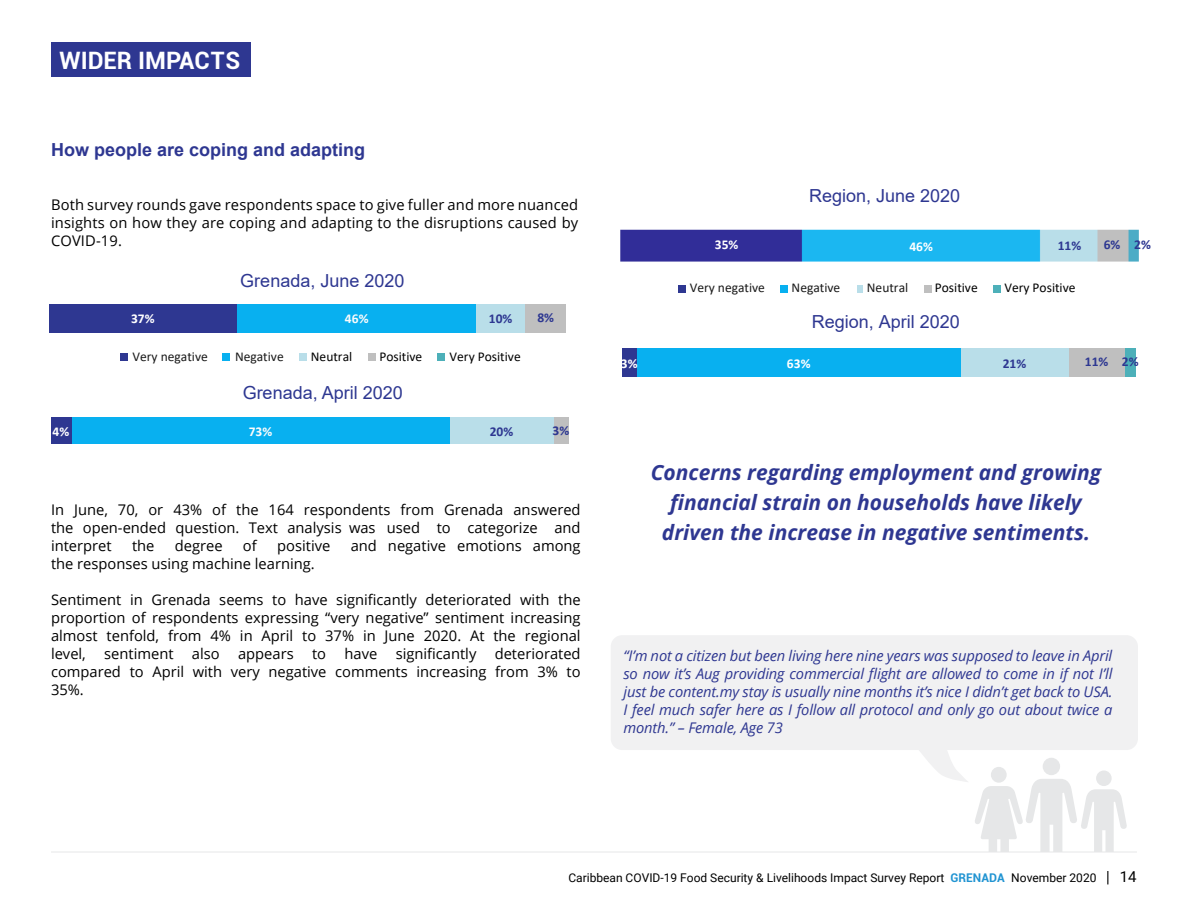
<style>
.page{position:relative;width:1188px;height:918px;background:#fff}
.page>*{position:absolute;margin:0;border:0;box-sizing:border-box;transform-origin:0 0}
.t1{font:700 24px "Roboto";color:#fff}
.t2{font:italic 700 21px/30px "Open Sans";color:#2e3791;text-align:center}
.t3{font:18px "Arial";color:#2e3791}
.t4{font:700 18px "Arial";color:#2e3791}
.t5{font:18px "Arial";color:#2d3791}
.t6{font:18px "Arial";color:#2e3791}
.t7{font:15px "Roboto";color:#000}
.t8{font:14.7px/18px "Open Sans";color:#000;text-align:justify}
.t9{font:italic 14.7px/18px "Open Sans";letter-spacing:-.01em;color:#2e3791;text-align:justify}
.t10{font:14.7px/18px "Open Sans";color:#000;text-align:justify}
.t11{font:13.5px "Calibri";color:#1a1a1a}
.t12{font:13.5px "Calibri";color:#000}
.t13{font:700 13.5px "Calibri";color:#2d3791}
.t14{font:700 13.5px "Calibri";color:#fff}
.t15{font:700 13.5px "Calibri";color:#fbfbfb}
.t16{font:12px "Roboto";color:#000}
.s1{font-style:inherit}
.s2{font-weight:700;color:#2194d2}
</style>
<div class="page">
<hr style="left:51px;top:852px;width:1086px;height:1px;background:#e6e7e8">
<div style="left:51px;top:43px;width:200px;height:34px;background:#2e3791"></div>
<svg style="left:914px;top:750px;width:213px;height:134px"></svg>
<div style="left:611px;top:635px;width:527px;height:115px;background:#f1f1f2;border-radius:11px"></div>
<div style="left:49px;top:304px;width:189px;height:28px;background:#2e3791"></div>
<div style="left:238px;top:304px;width:238px;height:28px;background:#08b0f0"></div>
<div style="left:476px;top:304px;width:50px;height:28px;background:#b9dee9"></div>
<div style="left:526px;top:304px;width:40px;height:28px;background:#bfbfbf"></div>
<div style="left:121px;top:353px;width:7px;height:8px;background:#2e3791"></div>
<div style="left:223px;top:353px;width:7px;height:8px;background:#08b0f0"></div>
<div style="left:299px;top:353px;width:8px;height:8px;background:#b9dee9"></div>
<div style="left:368px;top:353px;width:8px;height:8px;background:#bfbfbf"></div>
<div style="left:437px;top:353px;width:8px;height:8px;background:#4db0b9"></div>
<div style="left:51px;top:417px;width:21px;height:27px;background:#2e3791"></div>
<div style="left:72px;top:417px;width:378px;height:27px;background:#08b0f0"></div>
<div style="left:450px;top:417px;width:104px;height:27px;background:#b9dee9"></div>
<div style="left:554px;top:417px;width:15px;height:27px;background:#bfbfbf"></div>
<div style="left:622px;top:348px;width:15px;height:29px;background:#2e3791"></div>
<div style="left:637px;top:348px;width:324px;height:29px;background:#08b0f0"></div>
<div style="left:961px;top:348px;width:108px;height:29px;background:#b9dee9"></div>
<div style="left:1069px;top:348px;width:57px;height:29px;background:#bfbfbf"></div>
<div style="left:1126px;top:348px;width:10px;height:29px;background:#4db0b9"></div>
<img style="left:620px;top:229px;width:519px;height:61px">
<div style="left:679px;top:285px;width:7px;height:7px;background:#2e3791"></div>
<div style="left:781px;top:285px;width:7px;height:7px;background:#08b0f0"></div>
<div style="left:857px;top:285px;width:6px;height:7px;background:#b9dee9"></div>
<div style="left:925px;top:285px;width:7px;height:7px;background:#bfbfbf"></div>
<div style="left:994px;top:285px;width:7px;height:7px;background:#4db0b9"></div>
<h1 class="t1" style="left:60px;top:44px;width:182px">WIDER IMPACTS</h1>
<p class="t4" style="left:51px;top:137px;width:316px">How people are coping and adapting</p>
<p class="t8" style="left:51px;top:195px;width:529px">Both survey rounds gave respondents space to give fuller and more nuanced insights on how they are coping and adapting to the disruptions caused by COVID-19.</p>
<p class="t6" style="left:240px;top:269px;width:166px">Grenada, June 2020</p>
<p class="t14" style="left:131px;top:309px;width:25px">37%</p>
<p class="t15" style="left:345px;top:309px;width:25px">46%</p>
<p class="t13" style="left:489px;top:309px;width:25px">10%</p>
<p class="t13" style="left:537px;top:308px;width:18px">8%</p>
<p class="t11" style="left:132px;top:347px;width:77px">Very negative</p>
<p class="t11" style="left:235px;top:347px;width:50px">Negative</p>
<p class="t12" style="left:311px;top:347px;width:43px">Neutral</p>
<p class="t12" style="left:379px;top:347px;width:44px">Positive</p>
<p class="t12" style="left:450px;top:347px;width:73px">Very Positive</p>
<p class="t5" style="left:243px;top:380px;width:162px">Grenada, April 2020</p>
<p class="t14" style="left:53px;top:422px;width:18px">4%</p>
<p class="t15" style="left:249px;top:422px;width:25px">73%</p>
<p class="t13" style="left:490px;top:422px;width:25px">20%</p>
<p class="t13" style="left:553px;top:421px;width:18px">3%</p>
<p class="t8" style="left:51px;top:501px;width:531px">In June, <span class="s1">70,</span> or <span class="s1">43</span>% of the 164 respondents from Grenada answered the open-ended question<span class="s1">.</span> Text analysis was used to categorize and interpret</p>
<p class="t8" style="left:132px;top:537px;width:24px">the</p>
<p class="t8" style="left:175px;top:537px;width:49px">degree</p>
<p class="t8" style="left:243px;top:537px;width:15px">of</p>
<p class="t8" style="left:277px;top:537px;width:55px">positive</p>
<p class="t8" style="left:351px;top:537px;width:231px">and negative emotions <span class="s1">among</span></p>
<p class="t8" style="left:51px;top:555px;width:265px">the responses using machine learning.</p>
<p class="t10" style="left:51px;top:591px;width:531px">Sentiment in Grenada seems to have significantly deteriorated with the proportion of respondents expressing “very negative” sentiment increasing almost <span class="s1">ten</span>fold, from 4% in April to <span class="s1">3</span>7% in June 2020. <span class="s1">At the regional level, sentiment</span> also appears</p>
<p class="t8" style="left:51px;top:645px;width:531px;text-indent:261px">to have significantly deteriorated compared to April with very negative comments increasing <span class="s1">from 3% to </span>3<span class="s1">5%.</span></p>
<p class="t3" style="left:809px;top:184px;width:153px">Region, June 2020</p>
<p class="t14" style="left:715px;top:235px;width:25px">35%</p>
<p class="t14" style="left:909px;top:237px;width:25px">46%</p>
<p class="t13" style="left:1058px;top:236px;width:25px">11%</p>
<p class="t13" style="left:1104px;top:235px;width:49px">6% 2%</p>
<p class="t11" style="left:690px;top:279px;width:77px">Very negative</p>
<p class="t11" style="left:792px;top:279px;width:50px">Negative</p>
<p class="t11" style="left:867px;top:279px;width:43px">Neutral</p>
<p class="t12" style="left:935px;top:279px;width:44px">Positive</p>
<p class="t12" style="left:1004px;top:279px;width:73px">Very Positive</p>
<p class="t3" style="left:812px;top:309px;width:150px">Region, April 2020</p>
<p class="t14" style="left:621px;top:354px;width:18px">3%</p>
<p class="t14" style="left:787px;top:354px;width:25px">63%</p>
<p class="t13" style="left:1003px;top:354px;width:25px">21%</p>
<p class="t13" style="left:1085px;top:352px;width:55px">11% 2%</p>
<h2 class="t2" style="left:651px;top:457px;width:452px">Concerns regarding employment and growing financial strain on households have likely driven the increase in negative sentiments.</h2>
<p class="t9" style="left:623px;top:646px;width:490px">“I’m not a citizen but been living here nine years was supposed to leave in April so now it’s Aug providing commercial flight are allowed to come in if not I’ll just be content.my stay is usually nine months it’s nice I didn’t get back to USA.<br>I feel much safer here as I follow all protocol and only go out about twice a month.” – Female, Age 73</p>
<p class="t16" style="left:568px;top:869px;width:530px">Caribbean COVID-19 Food Security &amp; Livelihoods Impact Survey Report <span class="s2">GRENADA</span> <span class="s1">November</span> 2020</p>
<p class="t7" style="left:1120px;top:867px;width:18px">14</p>
</div>
